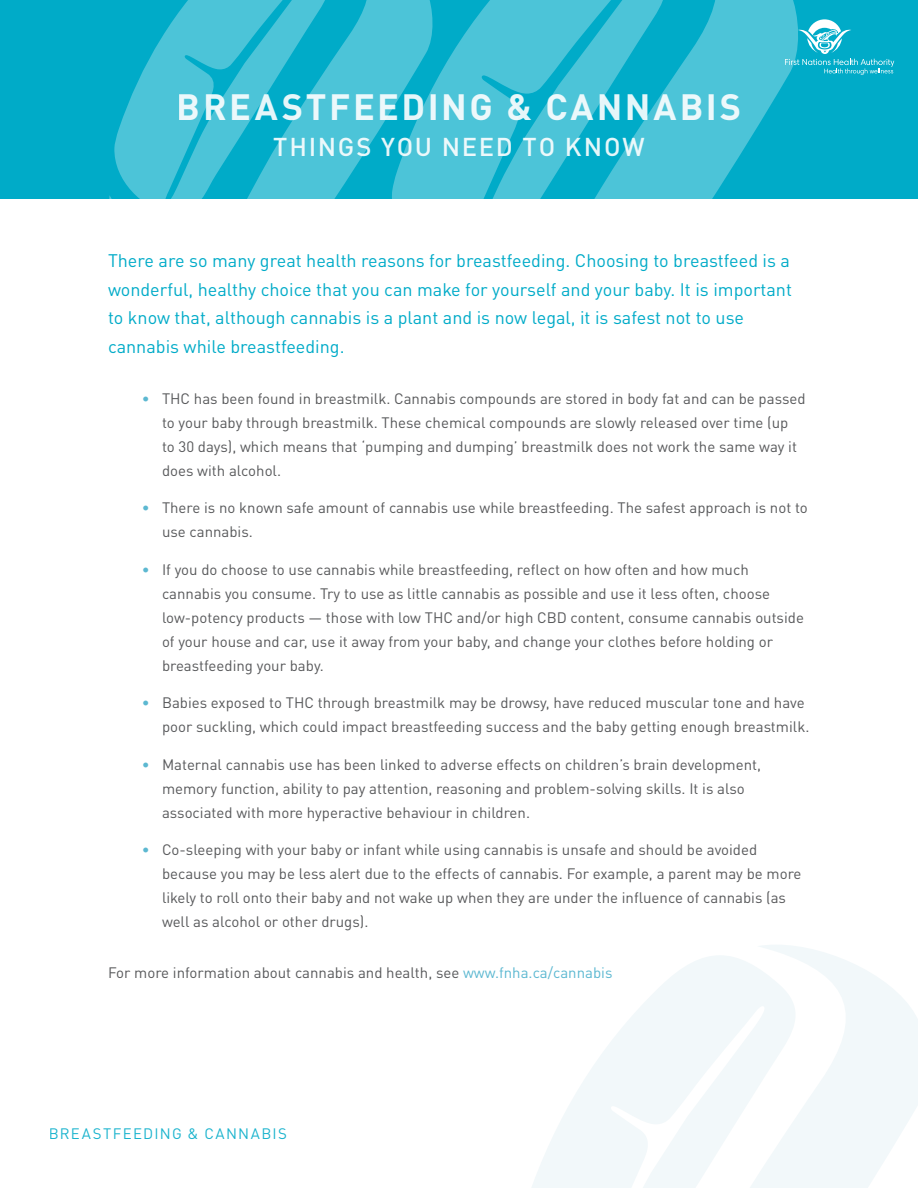
<style>
.page{position:relative;width:918px;height:1188px;background:#fff}
.page>*{position:absolute;margin:0;border:0;box-sizing:border-box;transform-origin:0 0}
.t1{font:700 36.15px "DIN Pro";letter-spacing:.07em;color:#fff}
.t2{font:500 25.5px "DIN Pro";letter-spacing:.07em;color:#fff}
.t3{font:18px/28.5px "DIN Pro";color:#00abc8}
.t4{font:15px/24px "DIN Pro";color:#58595b}
.t5{font:15px "DIN Pro";letter-spacing:.085em;color:#00abc8}
.s1{color:#5cb8d1}
</style>
<div class="page">
<div style="left:0;top:0;width:918px;height:199px;background:#00abc8"></div>
<svg style="left:435px;top:0;width:362px;height:199px;fill:#4cc4d8"></svg>
<svg style="left:109px;top:0;width:326px;height:199px;fill:#4cc4d8"></svg>
<svg style="left:532px;top:945px;width:386px;height:243px;fill:#f2f8fa"></svg>
<svg style="left:785px;top:19px;width:109px;height:56px"></svg>
<h1 class="t1" style="left:177px;top:77px;width:566px">BREASTFEEDING &amp; CANNABIS</h1>
<h2 class="t2" style="left:273px;top:127px;width:373px">THINGS YOU NEED TO KNOW</h2>
<p class="t3" style="left:108px;top:245px;width:686px">There are so many great health reasons for breastfeeding. Choosing to breastfeed is a wonderful, healthy choice that you can make for yourself and your baby. It is important to know that, although cannabis is a plant and is now legal, it is safest not to use cannabis while breastfeeding.</p>
<p class="t4" style="left:162px;top:385px;width:645px;text-indent:-20px"><span class="s1">•</span> THC has been found in breastmilk. Cannabis compounds are stored in body fat and can be passed to your baby through breastmilk. These chemical compounds are slowly released over time (up<br>to 30 days), which means that ‘pumping and dumping’ breastmilk does not work the same way it does with alcohol.</p>
<p class="t4" style="left:162px;top:494px;width:647px;text-indent:-20px"><span class="s1">•</span> There is no known safe amount of cannabis use while breastfeeding. The safest approach is not to use cannabis.</p>
<p class="t4" style="left:162px;top:556px;width:643px;text-indent:-20px"><span class="s1">•</span> If you do choose to use cannabis while breastfeeding, reflect on how often and how much cannabis you consume. Try to use as little cannabis as possible and use it less often, choose low-potency products — those with low THC and/or high CBD content, consume cannabis outside of your house and car, use it away from your baby, and change your clothes before holding or breastfeeding your baby.</p>
<p class="t4" style="left:162px;top:689px;width:649px;text-indent:-20px"><span class="s1">•</span> Babies exposed to THC through breastmilk may be drowsy, have reduced muscular tone and have poor suckling, which could impact breastfeeding success and the baby getting enough breastmilk.</p>
<p class="t4" style="left:162px;top:751px;width:601px;text-indent:-20px"><span class="s1">•</span> Maternal cannabis use has been linked to adverse effects on children’s brain development, memory function, ability to pay attention, reasoning and problem-solving skills. It is also associated with more hyperactive behaviour in children.</p>
<p class="t4" style="left:162px;top:836px;width:641px;text-indent:-20px"><span class="s1">•</span> Co-sleeping with your baby or infant while using cannabis is unsafe and should be avoided because you may be less alert due to the effects of cannabis. For example, a parent may be more likely to roll onto their baby and not wake up when they are under the influence of cannabis (as well as alcohol or other drugs).</p>
<p class="t4" style="left:108px;top:959px;width:506px">For more information about cannabis and health, see <span class="s1">www.fnha.ca/cannabis</span></p>
<p class="t5" style="left:49px;top:1122px;width:240px">BREASTFEEDING &amp; CANNABIS</p>
</div>
